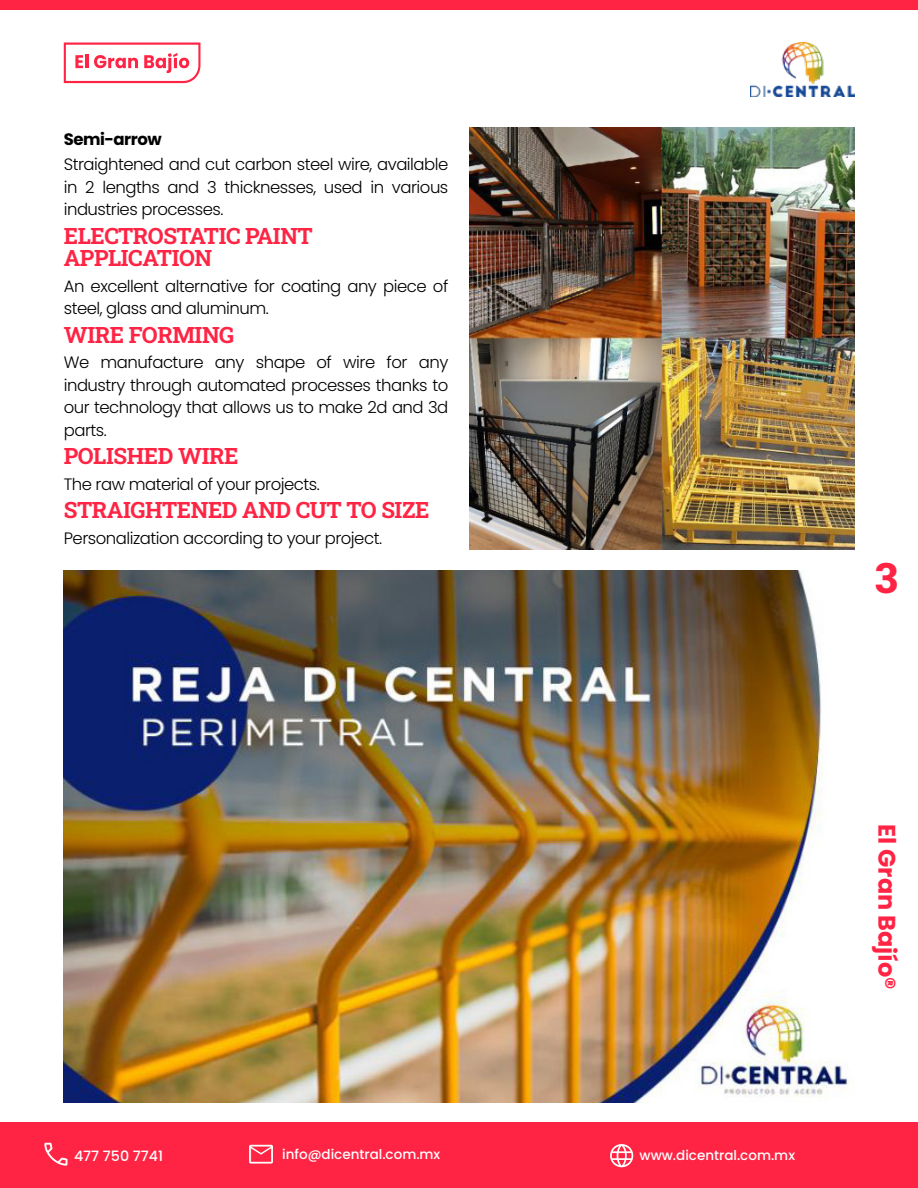
<style>
.page{position:relative;width:918px;height:1188px;background:#fff}
.page>*{position:absolute;margin:0;border:0;box-sizing:border-box;transform-origin:0 0}
.t1{font:800 42px "Roboto Slab";color:#ff2444}
.t2{font:700 24px "Poppins";color:#ff2444}
.t3{font:700 22.5px/22.5px "Roboto Slab";letter-spacing:-.02em;color:#ff2444}
.t4{font:300 16.5px/22.5px "Poppins";letter-spacing:-.03em;color:#000;text-align:justify}
.t5{font:700 16.5px "Poppins";letter-spacing:-.03em;color:#000}
.t6{font:500 14.25px "Poppins";color:#fff}
.t7{font:500 13.5px "Poppins";color:#fff}
</style>
<div class="page">
<div style="left:0;top:0;width:918px;height:10px;background:#ff2444"></div>
<svg style="left:64px;top:43px;width:136px;height:40px"></svg>
<div style="left:0;top:1122px;width:918px;height:66px;background:#ff2444"></div>
<svg style="left:610px;top:1144px;width:23px;height:23px"></svg>
<svg style="left:249px;top:1145px;width:24px;height:19px"></svg>
<svg style="left:44px;top:1143px;width:24px;height:23px"></svg>
<img style="left:64px;top:571px;width:784px;height:532px">
<img style="left:751px;top:43px;width:103px;height:53px">
<img style="left:470px;top:128px;width:384px;height:421px">
<p class="t5" style="left:64px;top:130px;width:99px">Semi-arrow</p>
<p class="t4" style="left:64px;top:153px;width:386px">Straightened and cut carbon steel wire, available in 2 lengths and 3 thicknesses, used in various industries processes.</p>
<h3 class="t3" style="left:64px;top:224px;width:251px">ELECTROSTATIC PAINT<br>APPLICATION</h3>
<p class="t4" style="left:64px;top:275px;width:386px">An excellent alternative for coating any piece of steel, glass and aluminum.</p>
<h3 class="t3" style="left:64px;top:323px;width:172px">WIRE FORMING</h3>
<p class="t4" style="left:64px;top:351px;width:386px">We manufacture any shape of wire for any industry through automated processes thanks to our technology that allows us to make 2d and 3d parts.</p>
<h3 class="t3" style="left:64px;top:444px;width:176px">POLISHED WIRE</h3>
<p class="t4" style="left:64px;top:473px;width:258px">The raw material of your projects.</p>
<h3 class="t3" style="left:64px;top:498px;width:367px">STRAIGHTENED AND CUT TO SIZE</h3>
<p class="t4" style="left:64px;top:527px;width:320px">Personalization according to your project.</p>
<h1 class="t1" style="left:875px;top:549px;width:24px">3</h1>
<p class="t6" style="left:74px;top:1147px;width:90px">477 750 7741</p>
<p class="t7" style="left:282px;top:1146px;width:160px">info@dicentral.com.mx</p>
<p class="t7" style="left:640px;top:1148px;width:157px">www.dicentral.com.mx</p>
<h2 class="t2" style="left:901px;top:824px;width:167px;rotate:90deg">El Gran Bajío®</h2>
</div>
